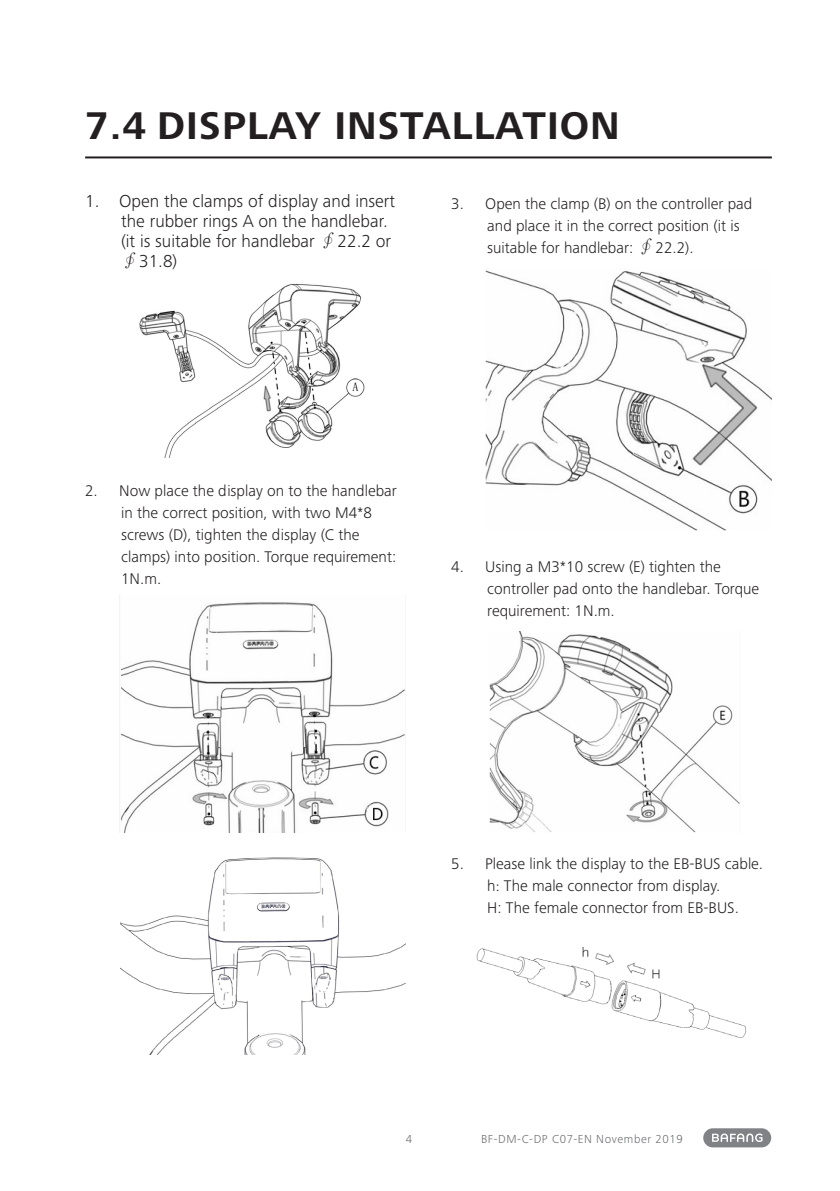
<style>
.page{position:relative;width:840px;height:1191px;background:#fff}
.page>*{position:absolute;margin:0;border:0;box-sizing:border-box;transform-origin:0 0}
.t1{font:700 40px "Frutiger Next Pro";letter-spacing:.025em;color:#231f20}
.t2{font:300 18px/20px "Frutiger Next Pro";color:#231f20}
.t3{font:300 16px/22px "Frutiger Next Pro";color:#231f20}
.t4{font:300 12px "Frutiger Next Pro";letter-spacing:.05em;color:#6c6d70}
.s1{font-family:"Adobe Song Std"}
.s2{font-family:"Adobe Song Std";font-size:18px}
</style>
<div class="page">
<div style="left:702px;top:1128px;width:68px;height:19px;background:#808285;border-radius:10px"></div>
<svg style="left:712px;top:1133px;width:50px;height:9px"></svg>
<hr style="left:85px;top:156px;width:686px;height:2px;background:#231f20">
<img style="left:139px;top:284px;width:226px;height:174px">
<img style="left:119px;top:594px;width:286px;height:238px">
<img style="left:120px;top:857px;width:285px;height:197px">
<img style="left:485px;top:270px;width:286px;height:260px">
<img style="left:489px;top:631px;width:251px;height:202px">
<img style="left:476px;top:947px;width:270px;height:91px">
<p class="t1" style="left:85px;top:103px;width:536px">7.4 DISPLAY INSTALLATION</p>
<p class="t2" style="left:121px;top:190px;width:275px;text-indent:-36px">1. Open the clamps of display and insert the rubber rings A on the handlebar. (it is suitable for handlebar <span class="s1">∮</span>22.2 or <span class="s1">∮</span>31.8)</p>
<p class="t3" style="left:487px;top:192px;width:266px;text-indent:-36px">3. Open the clamp (B) on the controller pad and place it in the correct position (it is suitable for handlebar: <span class="s2">∮</span>22.2).</p>
<p class="t3" style="left:121px;top:479px;width:277px;text-indent:-36px">2. Now place the display on to the handlebar in the correct position, with two M4*8 screws (D), tighten the display (C the clamps) into position. Torque requirement:<br>1N.m.</p>
<p class="t3" style="left:487px;top:555px;width:273px;text-indent:-36px">4. Using a M3*10 screw (E) tighten the controller pad onto the handlebar. Torque requirement: 1N.m.</p>
<p class="t3" style="left:487px;top:853px;width:277px;text-indent:-36px">5. Please link the display to the EB-BUS cable. h<span class="s1">:</span> The male connector from display.<br>H: The female connector from EB-BUS.</p>
<p class="t4" style="left:405px;top:1132px;width:8px">4</p>
<p class="t4" style="left:480px;top:1132px;width:203px">BF-DM-C-DP C07-EN November 2019</p>
</div>
